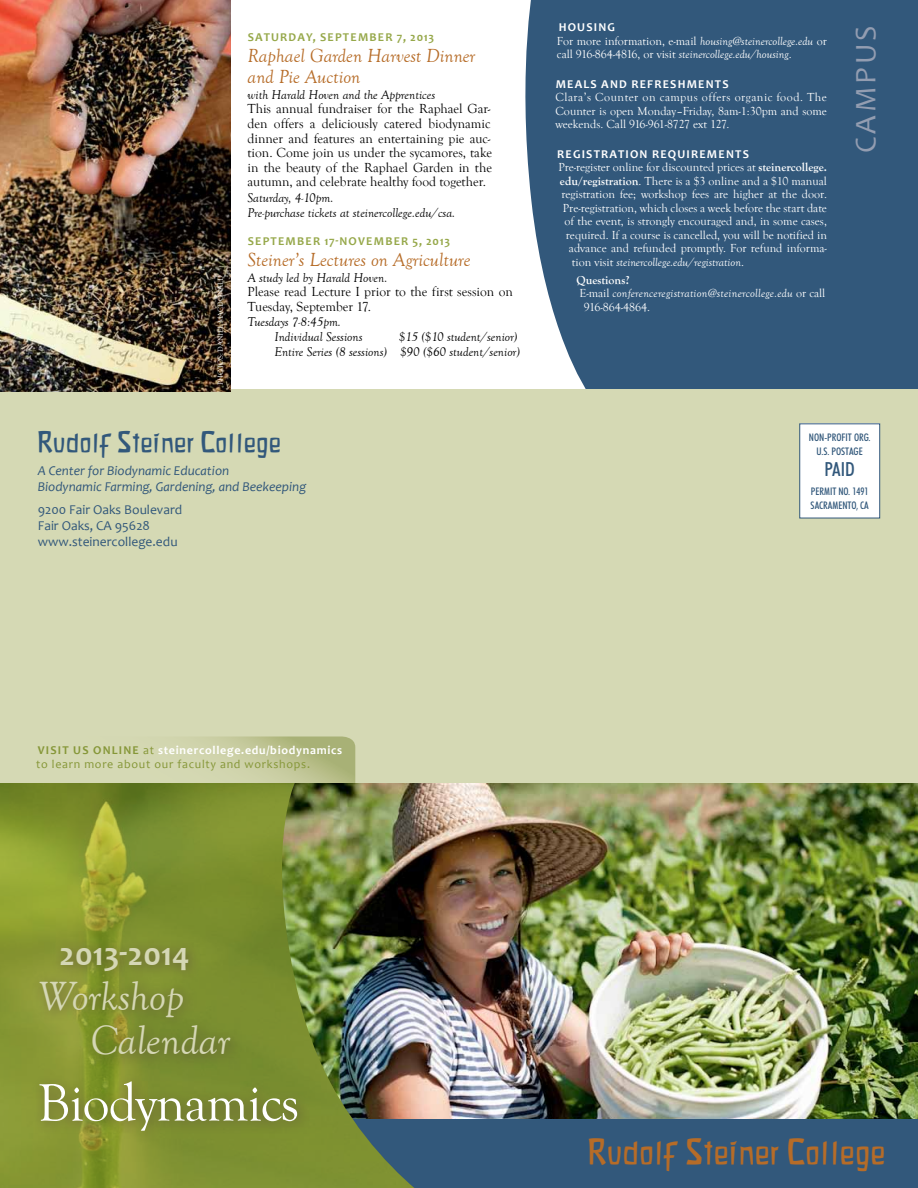
<style>
.page{position:relative;width:918px;height:1188px;background:#fff}
.page>*{position:absolute;margin:0;border:0;box-sizing:border-box;transform-origin:0 0}
.t1{font:54px "Goudy Old Style T";letter-spacing:-.02em;color:#fff}
.t2{font:italic 42px/45px "Goudy Old Style T";color:#d5d7b5}
.t3{font:33px "Virgo Normal";color:#b66c28}
.t4{font:700 33px "Candara";color:#d5d7b5}
.t5{font:30px "Candara";letter-spacing:.1em;color:#939db1}
.t6{font:27px "Virgo Normal";color:#32587b}
.t7{font:italic 19.5px/21px "Goudy Old Style T";color:#b66c28}
.t8{font:500 condensed 19.5px "Futura BT";color:#32587b}
.t9{font:13.5px/14.5px "Goudy Old Style T";color:#000;text-align:justify}
.t10{font:italic 13.5px/16.2px "Candara";color:#32587b}
.t11{font:13.5px/16.2px "Candara";color:#32587b}
.t12{font:italic 13.2px/14.5px "Goudy Old Style T";color:#000}
.t13{font:12px/13.5px "Goudy Old Style T";color:#fff}
.t14{font:italic 12px "Goudy Old Style T";letter-spacing:.01em;color:#fff}
.t15{font:12px/14.4px "Candara";letter-spacing:.06em;color:#869738}
.t16{font:700 12px "Candara";letter-spacing:.1em;color:#fff}
.t17{font:700 12px "Candara";letter-spacing:.1em;color:#96a84a}
.t18{font:700 12px "Goudy Old Style T";color:#fff}
.t19{font:500 condensed 10.5px/13.5px "Futura BT";color:#32587b;text-align:center}
.t20{font:7.5px "Goudy Old Style T";color:#fff}
.s1{font-style:italic}
.s2{font-weight:700}
.s3{font-style:normal}
.s4{font-weight:700;color:#fff}
</style>
<div class="page">
<img style="left:455px;top:783px;width:463px;height:337px">
<div style="left:0;top:1120px;width:918px;height:68px;background:#32587b"></div>
<img style="left:414px;top:783px;width:41px;height:337px">
<img style="left:0;top:783px;width:414px;height:405px">
<div style="left:518px;top:0;width:400px;height:391px;background:#32587b"></div>
<svg style="left:518px;top:0;width:68px;height:389px"></svg>
<div style="left:0;top:389px;width:918px;height:394px;background:#d5d9b4"></div>
<div style="left:800px;top:424px;width:80px;height:94px;background:#fff"></div>
<div style="left:799px;top:423px;width:81px;height:96px;border:1px solid #32587b"></div>
<img style="left:0;top:0;width:230px;height:392px">
<svg style="left:0;top:736px;width:355px;height:48px"></svg>
<div style="left:31px;top:938px;width:280px;height:206px;background:#5e4f3c;opacity:.79"></div>
<p class="t20" style="left:216px;top:385px;width:111px;rotate:-90deg">Photos : Daniel Mac Donald</p>
<p class="t17" style="left:248px;top:30px;width:188px">SATURDAY, SEPTEMBER 7, 2013</p>
<h3 class="t7" style="left:248px;top:46px;width:229px">Raphael Garden Harvest Dinner and Pie Auction</h3>
<p class="t12" style="left:248px;top:88px;width:189px">with Harald Hoven and the Apprentices</p>
<p class="t9" style="left:248px;top:102px;width:246px">This annual fundraiser for the Raphael Gar&shy;den offers a deliciously catered biodynamic dinner and features an entertaining pie auc&shy;tion. Come join us under the sycamores, take in the beauty of the Raphael Garden in the autumn, and celebrate healthy food together.</p>
<p class="t12" style="left:248px;top:191px;width:209px">Saturday, 4-10pm.<br>Pre-purchase tickets at steinercollege.edu/csa.</p>
<p class="t17" style="left:248px;top:234px;width:204px">SEPTEMBER 17-NOVEMBER 5, 2013</p>
<h3 class="t7" style="left:248px;top:250px;width:224px">Steiner’s Lectures on Agriculture</h3>
<p class="t12" style="left:248px;top:270px;width:141px">A study led by Harald Hoven.</p>
<p class="t9" style="left:248px;top:285px;width:267px">Please read Lecture I prior to the first session on<br>Tuesday, September 17.</p>
<p class="t12" style="left:275px;top:315px;width:89px;text-indent:-27px">Tuesdays 7-8:45pm.<br>Individual Sessions</p>
<p class="t12" style="left:275px;top:330px;width:247px;text-align:right">$15 ($10 student/senior)<br>Entire Series (8 sessions) $90 ($60 student/senior)</p>
<h3 class="t6" style="left:38px;top:426px;width:245px">Rudolf Steiner College</h3>
<p class="t10" style="left:38px;top:463px;width:270px">A Center for Biodynamic Education<br>Biodynamic Farming, Gardening, and Beekeeping</p>
<p class="t11" style="left:38px;top:502px;width:146px">9200 Fair Oaks Boulevard<br>Fair Oaks, CA 95628 www.steinercollege.edu</p>
<p class="t16" style="left:559px;top:20px;width:58px">HOUSING</p>
<p class="t13" style="left:557px;top:34px;width:271px">For more information, e-mail <span class="s1">housing@steinercollege.edu</span> or call 916-864-4816, or visit <span class="s1">steinercollege.edu/housing</span>.</p>
<p class="t16" style="left:556px;top:77px;width:175px">MEALS AND REFRESHM ENTS</p>
<p class="t13" style="left:555px;top:91px;width:273px;text-align:justify">Clara’s Counter on campus offers organic food. The Counter is open Monday–Friday, 8am-1:30pm and some weekends. Call 916-961-8727 ext 127.</p>
<p class="t16" style="left:557px;top:147px;width:193px">REGISTRATION REQUIREMENTS</p>
<p class="t13" style="left:558px;top:161px;width:270px">Pre-register online for discounted prices at <span class="s2">steinercollege.</span></p>
<p class="t13" style="left:560px;top:175px;width:268px"><span class="s2">edu/registration</span>. There is a $3 online and a $10 manual</p>
<p class="t13" style="left:561px;top:188px;width:267px">registration fee; workshop fees are higher at the door.</p>
<p class="t13" style="left:563px;top:202px;width:265px">Pre-registration, which closes a week before the start date</p>
<p class="t13" style="left:564px;top:215px;width:264px">of the event, is strongly encouraged and, in some cases,</p>
<p class="t13" style="left:566px;top:229px;width:262px">required. If a course is cancelled, you will be notified in</p>
<p class="t13" style="left:569px;top:242px;width:259px">advance and refunded promptly. For refund informa-</p>
<p class="t14" style="left:572px;top:256px;width:173px"><span class="s3">tion visit</span> steinercollege.edu/registration<span class="s3">.</span></p>
<p class="t18" style="left:576px;top:273px;width:54px">Questions?</p>
<p class="t14" style="left:579px;top:287px;width:247px"><span class="s3">E-mail</span> conferenceregistration@steinercollege.edu <span class="s3">or call</span></p>
<p class="t13" style="left:584px;top:300px;width:68px">916-864-4864.</p>
<h3 class="t5" style="left:848px;top:153px;width:129px;rotate:-90deg">CAMPUS</h3>
<p class="t19" style="left:809px;top:431px;width:63px">NON-PROFIT ORG.<br>U.S. POSTAGE</p>
<h3 class="t8" style="left:825px;top:458px;width:32px">PAID</h3>
<p class="t19" style="left:811px;top:484px;width:60px;text-align:left">PERMIT NO. 1491<br>SACRAMENTO, CA</p>
<p class="t15" style="left:36px;top:743px;width:308px"><span class="s2">VISIT US ONLINE</span> at <span class="s4">STEINERCOLLEGE.EDU/BIODYNAMICS </span>to learn more about our faculty and workshops.</p>
<h3 class="t4" style="left:59px;top:934px;width:132px">2013-2014</h3>
<h2 class="t2" style="left:90px;top:974px;width:141px;text-indent:-52px">Workshop<br>Calendar</h2>
<h1 class="t1" style="left:38px;top:1073px;width:263px">Biodynamics</h1>
<h3 class="t3" style="left:588px;top:1132px;width:299px">Rudolf Steiner College</h3>
</div>
